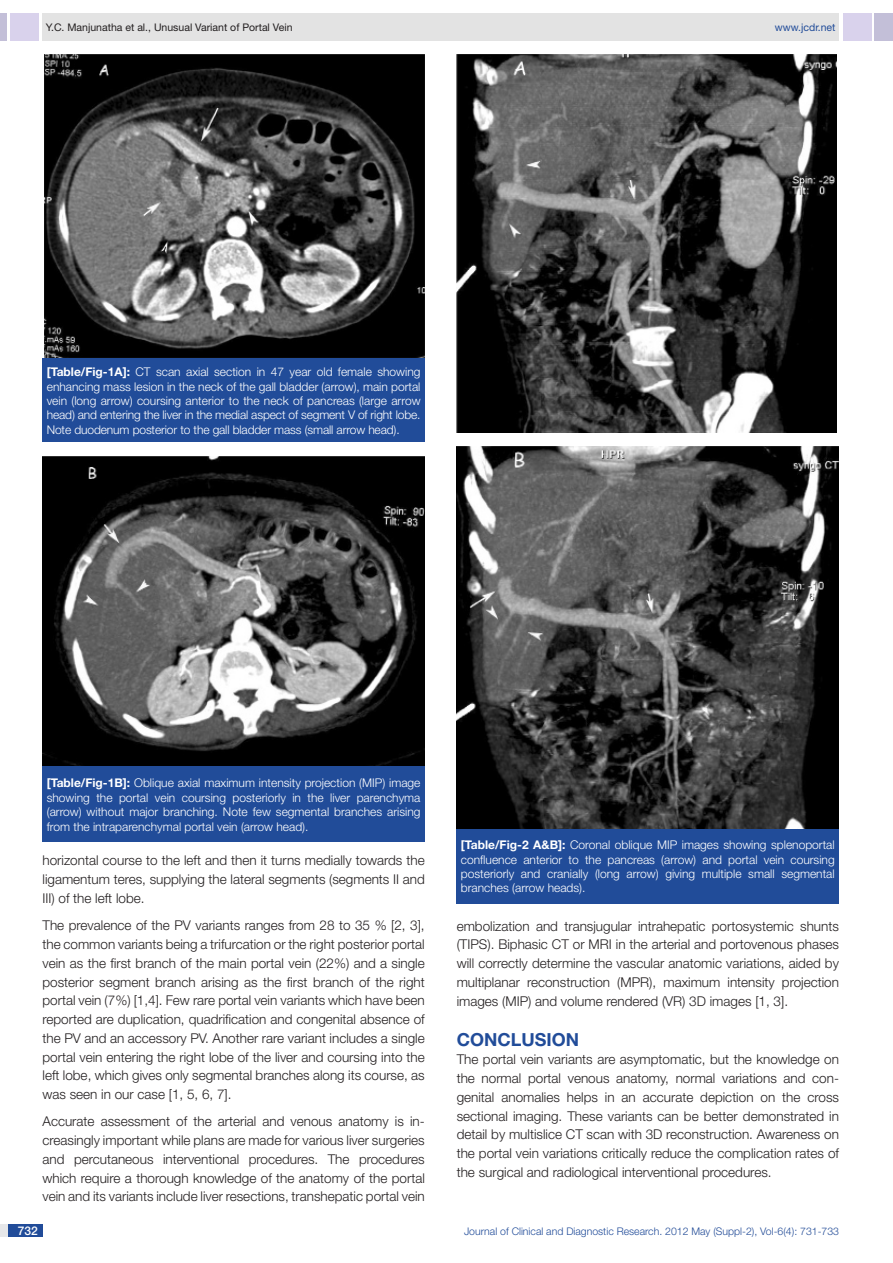
<style>
.page{position:relative;width:893px;height:1263px;background:#fff}
.page>*{position:absolute;margin:0;border:0;box-sizing:border-box;transform-origin:0 0}
.Level_1{font:700 18px "Helvetica Neue";color:#214c99}
.Body_text{font:300 13.5px/18.8px "Helvetica Neue";color:#231f20;text-align:justify}
.Table_text{font:300 12px/14.4px "Helvetica Neue";color:#fff;text-align:justify}
.t1{font:500 12px "Helvetica Neue";color:#fff}
.t2{font:300 10.5px "Helvetica Neue";color:#214c99}
.t3{font:10.5px "Helvetica Neue";color:#231f20}
.t4{font:10.5px "Helvetica Neue";color:#214c99}
.s1{font-weight:700}
.s2{color:#244d98}
</style>
<div class="page">
<div style="left:0;top:13px;width:7px;height:28px;background:#c3bfd8"></div>
<div style="left:10px;top:13px;width:29px;height:28px;background:#d9d2ec"></div>
<div style="left:43px;top:13px;width:796px;height:28px;background:#e3e3e3"></div>
<div style="left:875px;top:13px;width:18px;height:28px;background:#c3bfd8"></div>
<div style="left:843px;top:13px;width:29px;height:28px;background:#d9d2ec"></div>
<div style="left:0;top:1224px;width:43px;height:13px;background:#e6e7e9"></div>
<div style="left:8px;top:1224px;width:35px;height:13px;background:#214c99"></div>
<div style="left:457px;top:828px;width:382px;height:76px;background:#214c99"></div>
<img style="left:44px;top:54px;width:381px;height:304px">
<img style="left:43px;top:456px;width:382px;height:310px">
<div style="left:43px;top:358px;width:382px;height:84px;background:#214c99"></div>
<div style="left:43px;top:766px;width:382px;height:76px;background:#214c99"></div>
<img style="left:457px;top:54px;width:379px;height:379px">
<img style="left:457px;top:446px;width:382px;height:383px">
<p class="t3" style="left:46px;top:21px;width:248px">Y.C. Manjunatha et al., Unusual Variant of Portal Vein</p>
<p class="t4" style="left:775px;top:21px;width:62px">www.jcdr.net</p>
<p class="Table_text" style="left:47px;top:364px;width:375px"><span class="s1">[TABLE/FIG-1A]:</span> CT scan axial section in 47 year old female showing enhancing mass lesion in the neck of the gall bladder (arrow), main portal vein (long arrow) coursing anterior to the neck of pancreas (large arrow head) and entering the liver in the medial aspect of segment V of right lobe.<br>Note duodenum posterior to the gall bladder mass (small arrow head).</p>
<p class="Table_text" style="left:47px;top:776px;width:375px"><span class="s1">[TABLE/FIG-1B]:</span> Oblique axial maximum intensity projection (MIP) image showing the portal vein coursing posteriorly in the liver parenchyma (arrow) without major branching. Note few segmental branches arising from the intraparenchymal portal vein (arrow head).</p>
<p class="Body_text" style="left:43px;top:851px;width:384px">horizontal course to the left and then it turns medially towards the ligamentum teres, supplying the lateral segments (segments II and III) of the left lobe.</p>
<p class="Body_text" style="left:43px;top:916px;width:384px">The prevalence of the PV variants ranges from 28 to 35 % [2, 3], the common variants being a trifurcation or the right posterior portal vein as the first branch of the main portal vein (22%) and a single posterior segment branch arising as the first branch of the right portal vein (7%) [1,4]. Few rare portal vein variants which have been reported are duplication, quadrification and congenital absence of the PV and an accessory PV. Another rare variant includes a single portal vein entering the right lobe of the liver and coursing into the left lobe, which gives only segmental branches along its course, as was seen in our case [1, 5, 6, 7].</p>
<p class="Body_text" style="left:43px;top:1112px;width:384px;text-align:left">Accurate assessment of the arterial and venous anatomy is in&shy;creasingly important while plans are made for various liver surgeries and percutaneous interventional procedures. The procedures which require a thorough knowledge of the anatomy of the portal vein and its variants include liver resections, transhepatic portal vein</p>
<p class="Table_text" style="left:461px;top:837px;width:375px"><span class="s1">[TABLE/FIG-2 A&amp;B]:</span> Coronal oblique MIP images showing splenoportal confluence anterior to the pancreas (arrow) and portal vein coursing posteriorly and cranially (long arrow) giving multiple small segmental branches (arrow heads).</p>
<p class="Body_text" style="left:457px;top:916px;width:384px">embolization and transjugular intrahepatic portosystemic shunts (TIPS). Biphasic CT or MRI in the arterial and portovenous phases will correctly determine the vascular anatomic variations, aided by multiplanar reconstruction (MPR), maximum intensity projection images (MIP) and volume rendered (VR) 3D images [1, 3].</p>
<p class="Level_1" style="left:457px;top:1028px;width:124px">CONCLUSION</p>
<p class="Body_text" style="left:457px;top:1050px;width:384px;text-align:left">The portal vein variants are asymptomatic, but the knowledge on the normal portal venous anatomy, normal variations and con&shy;genital anomalies helps in an accurate depiction on the cross sectional imaging. These variants can be better demonstrated in detail by multislice CT scan with 3D reconstruction. Awareness on the portal vein variations critically reduce the complication rates of the surgical and radiological interventional procedures.</p>
<p class="t1" style="left:18px;top:1223px;width:22px">732</p>
<p class="t2" style="left:464px;top:1225px;width:377px">Journal of Clinical and Diagnostic Research. <span class="s2">2012 May (Suppl-2), Vol-6(4): 731-733</span></p>
</div>
